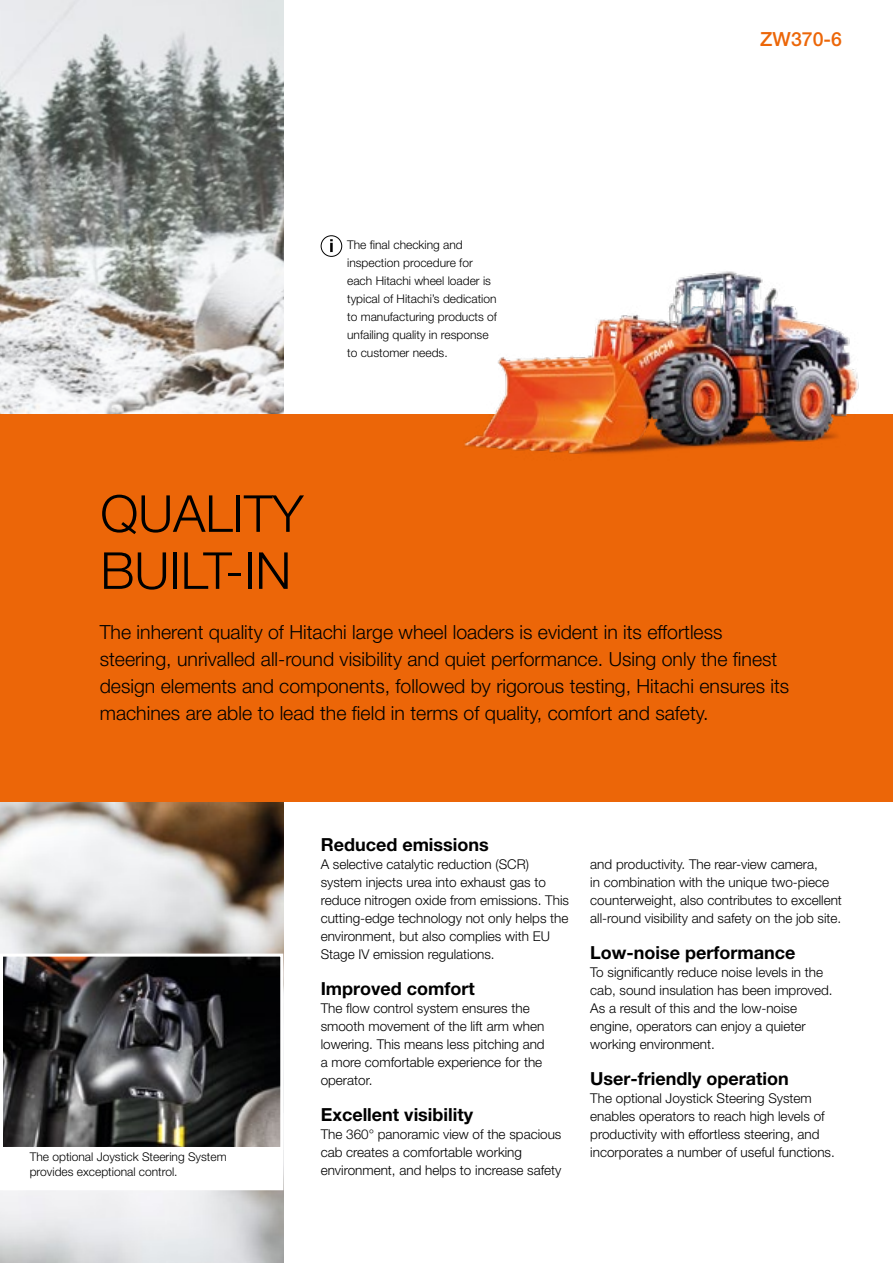
<style>
.page{position:relative;width:893px;height:1263px;background:#fff}
.page>*{position:absolute;margin:0;border:0;box-sizing:border-box;transform-origin:0 0}
.t1{font:300 51px/57px "Helvetica Neue LT Std";color:#000}
.t2{font:300 19.5px/27px "Helvetica Neue LT Std";color:#000}
.t3{font:500 19.5px "Helvetica Neue LT Std";color:#ec6608}
.t4{font:700 18px "Helvetica Neue LT Pro";color:#000}
.t5{font:300 13.5px/18px "Helvetica Neue LT Std";color:#000}
.t6{font:300 12px/18px "Helvetica Neue LT Std";color:#000}
</style>
<div class="page">
<img style="left:0;top:0;width:283px;height:1263px">
<div style="left:2px;top:1114px;width:280px;height:75px;background:#fff"></div>
<img style="left:4px;top:958px;width:275px;height:188px">
<div style="left:0;top:954px;width:283px;height:196px;border:3px solid #fff"></div>
<div style="left:0;top:414px;width:893px;height:388px;background:#ec6608"></div>
<img style="left:464px;top:271px;width:395px;height:183px">
<div style="left:321px;top:235px;width:21px;height:22px;border:1px solid #000;border-radius:50%"></div>
<svg style="left:330px;top:239px;width:3px;height:13px"></svg>
<p class="t6" style="left:347px;top:235px;width:151px">The final checking and inspection procedure for each Hitachi wheel loader is typical of Hitachi’s dedication to manufacturing products of unfailing quality in response to customer needs.</p>
<h2 class="t3" style="left:760px;top:27px;width:83px">ZW370‑6</h2>
<h1 class="t1" style="left:100px;top:484px;width:205px">QUALITY<br>BUILT-IN</h1>
<p class="t2" style="left:100px;top:618px;width:691px">The inherent quality of Hitachi large wheel loaders is evident in its effortless steering, unrivalled all-round visibility and quiet performance. Using only the finest design elements and components, followed by rigorous testing, Hitachi ensures its machines are able to lead the field in terms of quality, comfort and safety.</p>
<p class="t6" style="left:30px;top:1149px;width:198px;line-height:15px">The optional Joystick Steering System provides exceptional control.</p>
<h3 class="t4" style="left:321px;top:833px;width:170px">Reduced emissions</h3>
<p class="t5" style="left:321px;top:854px;width:250px">A selective catalytic reduction (SCR) system injects urea into exhaust gas to reduce nitrogen oxide from emissions. This cutting-edge technology not only helps the environment, but also complies with EU Stage IV emission regulations.</p>
<h3 class="t4" style="left:321px;top:977px;width:156px">Improved comfort</h3>
<p class="t5" style="left:321px;top:998px;width:226px">The flow control system ensures the smooth movement of the lift arm when lowering. This means less pitching and a more comfortable experience for the operator.</p>
<h3 class="t4" style="left:321px;top:1103px;width:154px">Excellent visibility</h3>
<p class="t5" style="left:321px;top:1124px;width:242px">The 360° panoramic view of the spacious cab creates a comfortable working environment, and helps to increase safety</p>
<p class="t5" style="left:590px;top:854px;width:253px">and productivity. The rear-view camera,<br>in combination with the unique two-piece counterweight, also contributes to excellent all-round visibility and safety on the job site.</p>
<h3 class="t4" style="left:590px;top:941px;width:207px">Low-noise performance</h3>
<p class="t5" style="left:590px;top:962px;width:244px">To significantly reduce noise levels in the cab, sound insulation has been improved.<br>As a result of this and the low-noise engine, operators can enjoy a quieter working environment.</p>
<h3 class="t4" style="left:590px;top:1067px;width:200px">User-friendly operation</h3>
<p class="t5" style="left:590px;top:1088px;width:246px">The optional Joystick Steering System enables operators to reach high levels of productivity with effortless steering, and incorporates a number of useful functions.</p>
</div>
